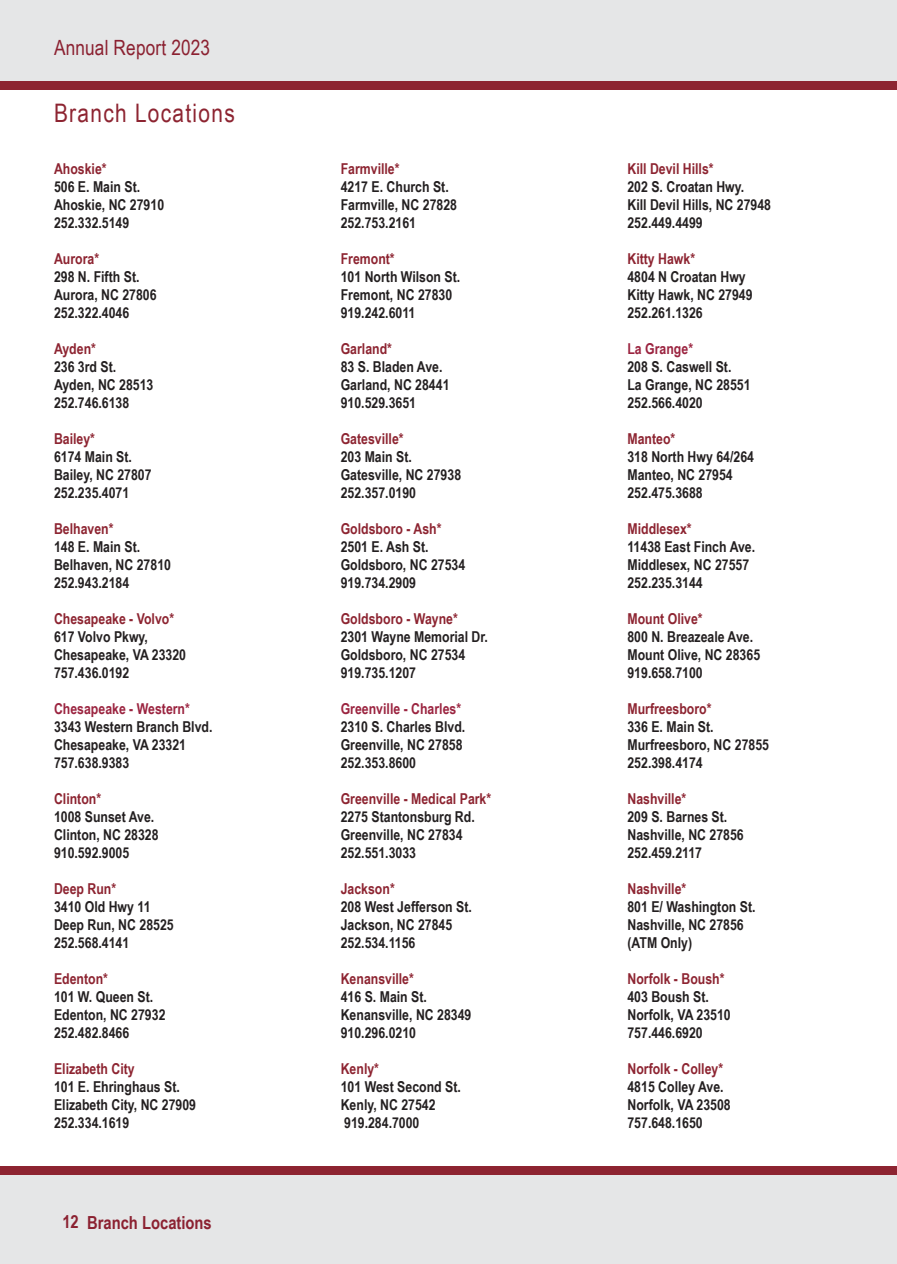
<style>
.page{position:relative;width:897px;height:1264px;background:#fff}
.page>*{position:absolute;margin:0;border:0;box-sizing:border-box;transform-origin:0 0}
.t1{font:25.5px "Arial Narrow";letter-spacing:.05em;color:#8d2431}
.t2{font:21px "Arial Narrow";letter-spacing:.01em;color:#8b2131}
.Chapter{font:700 18px "Arial Narrow";color:#8b2131}
.t3{font:700 15px "Arial Narrow";color:#231f20}
.t4{font:700 15px "Arial Narrow";color:#8d2431}
.t5{font:700 15px "Arial Narrow";color:#9b2440}
</style>
<div class="page">
<div style="left:0;top:0;width:896px;height:81px;background:#e5e6e7"></div>
<div style="left:0;top:1174px;width:896px;height:90px;background:#e5e6e7"></div>
<div style="left:0;top:81px;width:896px;height:9px;background:#8d2431"></div>
<div style="left:0;top:1165px;width:896px;height:9px;background:#8d2431"></div>
<h2 class="t2" style="left:54px;top:33px;width:158px">Annual Report 2023</h2>
<p class="t1" style="left:54px;top:95px;width:182px">Branch Locations</p>
<p class="t4" style="left:54px;top:157px;width:54px">Ahoskie*</p>
<p class="t3" style="left:54px;top:175px;width:88px">506 E. Main St.</p>
<p class="t3" style="left:54px;top:193px;width:112px">Ahoskie, NC 27910</p>
<p class="t3" style="left:54px;top:211px;width:77px">252.332.5149</p>
<p class="t4" style="left:54px;top:247px;width:47px">Aurora*</p>
<p class="t3" style="left:54px;top:265px;width:87px">298 N. Fifth St.</p>
<p class="t3" style="left:54px;top:283px;width:104px">Aurora, NC 27806</p>
<p class="t3" style="left:54px;top:301px;width:77px">252.322.4046</p>
<p class="t4" style="left:54px;top:337px;width:43px">Ayden*</p>
<p class="t3" style="left:54px;top:355px;width:64px">236 3rd St.</p>
<p class="t3" style="left:54px;top:373px;width:101px">Ayden, NC 28513</p>
<p class="t3" style="left:54px;top:391px;width:77px">252.746.6138</p>
<p class="t4" style="left:54px;top:427px;width:43px">Bailey*</p>
<p class="t3" style="left:54px;top:445px;width:79px">6174 Main St.</p>
<p class="t3" style="left:54px;top:463px;width:99px">Bailey, NC 27807</p>
<p class="t3" style="left:54px;top:481px;width:77px">252.235.4071</p>
<p class="t4" style="left:54px;top:517px;width:61px">Belhaven*</p>
<p class="t3" style="left:54px;top:535px;width:88px">148 E. Main St.</p>
<p class="t3" style="left:54px;top:553px;width:118px">Belhaven, NC 27810</p>
<p class="t3" style="left:54px;top:571px;width:77px">252.943.2184</p>
<p class="t4" style="left:54px;top:607px;width:122px">Chesapeake - Volvo*</p>
<p class="t3" style="left:54px;top:625px;width:95px">617 Volvo Pkwy,</p>
<p class="t3" style="left:54px;top:643px;width:133px">Chesapeake, VA 23320</p>
<p class="t3" style="left:54px;top:661px;width:77px">757.436.0192</p>
<p class="t5" style="left:54px;top:697px;width:137px">Chesapeake - Western*</p>
<p class="t3" style="left:54px;top:715px;width:160px">3343 Western Branch Blvd.</p>
<p class="t3" style="left:54px;top:733px;width:133px">Chesapeake, VA 23321</p>
<p class="t3" style="left:54px;top:751px;width:77px">757.638.9383</p>
<p class="t4" style="left:54px;top:787px;width:49px">Clinton*</p>
<p class="t3" style="left:54px;top:805px;width:102px">1008 Sunset Ave.</p>
<p class="t3" style="left:54px;top:823px;width:106px">Clinton, NC 28328</p>
<p class="t3" style="left:54px;top:841px;width:77px">910.592.9005</p>
<p class="t4" style="left:54px;top:877px;width:64px">Deep Run*</p>
<p class="t3" style="left:54px;top:895px;width:98px">3410 Old Hwy 11</p>
<p class="t3" style="left:54px;top:913px;width:121px">Deep Run, NC 28525</p>
<p class="t3" style="left:54px;top:931px;width:77px">252.568.4141</p>
<p class="t4" style="left:54px;top:967px;width:55px">Edenton*</p>
<p class="t3" style="left:54px;top:985px;width:101px">101 W. Queen St.</p>
<p class="t3" style="left:54px;top:1003px;width:113px">Edenton, NC 27932</p>
<p class="t3" style="left:54px;top:1021px;width:77px">252.482.8466</p>
<p class="t4" style="left:54px;top:1057px;width:82px">Elizabeth City</p>
<p class="t3" style="left:54px;top:1075px;width:127px">101 E. Ehringhaus St.</p>
<p class="t3" style="left:54px;top:1093px;width:143px">Elizabeth City, NC 27909</p>
<p class="t3" style="left:54px;top:1111px;width:77px">252.334.1619</p>
<p class="Chapter" style="left:62px;top:1208px;width:18px">12</p>
<p class="Chapter" style="left:87px;top:1208px;width:126px">Branch Locations</p>
<p class="t4" style="left:341px;top:157px;width:60px">Farmville*</p>
<p class="t3" style="left:341px;top:175px;width:110px">4217 E. Church St.</p>
<p class="t3" style="left:341px;top:193px;width:118px">Farmville, NC 27828</p>
<p class="t3" style="left:341px;top:211px;width:77px">252.753.2161</p>
<p class="t4" style="left:341px;top:247px;width:55px">Fremont*</p>
<p class="t3" style="left:341px;top:265px;width:121px">101 North Wilson St.</p>
<p class="t3" style="left:341px;top:283px;width:113px">Fremont, NC 27830</p>
<p class="t3" style="left:341px;top:301px;width:76px">919.242.6011</p>
<p class="t4" style="left:341px;top:337px;width:53px">Garland*</p>
<p class="t3" style="left:341px;top:355px;width:103px">83 S. Bladen Ave.</p>
<p class="t3" style="left:341px;top:373px;width:110px">Garland, NC 28441</p>
<p class="t3" style="left:341px;top:391px;width:77px">910.529.3651</p>
<p class="t4" style="left:341px;top:427px;width:64px">Gatesville*</p>
<p class="t3" style="left:341px;top:445px;width:73px">203 Main St.</p>
<p class="t3" style="left:341px;top:463px;width:122px">Gatesville, NC 27938</p>
<p class="t3" style="left:341px;top:481px;width:77px">252.357.0190</p>
<p class="t4" style="left:341px;top:517px;width:102px">Goldsboro - Ash*</p>
<p class="t3" style="left:341px;top:535px;width:89px">2501 E. Ash St.</p>
<p class="t3" style="left:341px;top:553px;width:126px">Goldsboro, NC 27534</p>
<p class="t3" style="left:341px;top:571px;width:77px">919.734.2909</p>
<p class="t4" style="left:341px;top:607px;width:119px">Goldsboro - Wayne*</p>
<p class="t3" style="left:341px;top:625px;width:149px">2301 Wayne Memorial Dr.</p>
<p class="t3" style="left:341px;top:643px;width:126px">Goldsboro, NC 27534</p>
<p class="t3" style="left:341px;top:661px;width:77px">919.735.1207</p>
<p class="t5" style="left:341px;top:697px;width:122px">Greenville - Charles*</p>
<p class="t3" style="left:341px;top:715px;width:126px">2310 S. Charles Blvd.</p>
<p class="t3" style="left:341px;top:733px;width:123px">Greenville, NC 27858</p>
<p class="t3" style="left:341px;top:751px;width:77px">252.353.8600</p>
<p class="t4" style="left:341px;top:787px;width:152px">Greenville - Medical Park*</p>
<p class="t3" style="left:341px;top:805px;width:135px">2275 Stantonsburg Rd.</p>
<p class="t3" style="left:341px;top:823px;width:123px">Greenville, NC 27834</p>
<p class="t3" style="left:341px;top:841px;width:77px">252.551.3033</p>
<p class="t4" style="left:341px;top:877px;width:56px">Jackson*</p>
<p class="t3" style="left:341px;top:895px;width:133px">208 West Jefferson St.</p>
<p class="t3" style="left:341px;top:913px;width:113px">Jackson, NC 27845</p>
<p class="t3" style="left:341px;top:931px;width:76px">252.534.1156</p>
<p class="t4" style="left:341px;top:967px;width:75px">Kenansville*</p>
<p class="t3" style="left:341px;top:985px;width:88px">416 S. Main St.</p>
<p class="t3" style="left:341px;top:1003px;width:132px">Kenansville, NC 28349</p>
<p class="t3" style="left:341px;top:1021px;width:77px">910.296.0210</p>
<p class="t4" style="left:341px;top:1057px;width:40px">Kenly*</p>
<p class="t3" style="left:341px;top:1075px;width:122px">101 West Second St.</p>
<p class="t3" style="left:341px;top:1093px;width:96px">Kenly, NC 27542</p>
<p class="t3" style="left:344px;top:1111px;width:77px">919.284.7000</p>
<p class="t4" style="left:627px;top:157px;width:88px">Kill Devil Hills*</p>
<p class="t3" style="left:627px;top:175px;width:118px">202 S. Croatan Hwy.</p>
<p class="t3" style="left:627px;top:193px;width:145px">Kill Devil Hills, NC 27948</p>
<p class="t3" style="left:627px;top:211px;width:77px">252.449.4499</p>
<p class="t4" style="left:627px;top:247px;width:69px">Kitty Hawk*</p>
<p class="t3" style="left:627px;top:265px;width:120px">4804 N Croatan Hwy</p>
<p class="t3" style="left:627px;top:283px;width:127px">Kitty Hawk, NC 27949</p>
<p class="t3" style="left:627px;top:301px;width:77px">252.261.1326</p>
<p class="t5" style="left:627px;top:337px;width:67px">La Grange*</p>
<p class="t3" style="left:627px;top:355px;width:105px">208 S. Caswell St.</p>
<p class="t3" style="left:627px;top:373px;width:125px">La Grange, NC 28551</p>
<p class="t3" style="left:627px;top:391px;width:77px">252.566.4020</p>
<p class="t4" style="left:627px;top:427px;width:49px">Manteo*</p>
<p class="t3" style="left:627px;top:445px;width:128px">318 North Hwy 64/264</p>
<p class="t3" style="left:627px;top:463px;width:107px">Manteo, NC 27954</p>
<p class="t3" style="left:627px;top:481px;width:77px">252.475.3688</p>
<p class="t4" style="left:627px;top:517px;width:66px">Middlesex*</p>
<p class="t3" style="left:627px;top:535px;width:129px">11438 East Finch Ave.</p>
<p class="t3" style="left:627px;top:553px;width:123px">Middlesex, NC 27557</p>
<p class="t3" style="left:627px;top:571px;width:77px">252.235.3144</p>
<p class="t4" style="left:627px;top:607px;width:77px">Mount Olive*</p>
<p class="t3" style="left:627px;top:625px;width:127px">800 N. Breazeale Ave.</p>
<p class="t3" style="left:627px;top:643px;width:134px">Mount Olive, NC 28365</p>
<p class="t3" style="left:627px;top:661px;width:77px">919.658.7100</p>
<p class="t4" style="left:627px;top:697px;width:86px">Murfreesboro*</p>
<p class="t3" style="left:627px;top:715px;width:88px">336 E. Main St.</p>
<p class="t3" style="left:627px;top:733px;width:143px">Murfreesboro, NC 27855</p>
<p class="t3" style="left:627px;top:751px;width:77px">252.398.4174</p>
<p class="t4" style="left:627px;top:787px;width:60px">Nashville*</p>
<p class="t3" style="left:627px;top:805px;width:101px">209 S. Barnes St.</p>
<p class="t3" style="left:627px;top:823px;width:118px">Nashville, NC 27856</p>
<p class="t3" style="left:627px;top:841px;width:76px">252.459.2117</p>
<p class="t4" style="left:627px;top:877px;width:60px">Nashville*</p>
<p class="t3" style="left:627px;top:895px;width:130px">801 E/ Washington St.</p>
<p class="t3" style="left:627px;top:913px;width:118px">Nashville, NC 27856</p>
<p class="t3" style="left:627px;top:931px;width:66px">(ATM Only)</p>
<p class="t4" style="left:627px;top:967px;width:99px">Norfolk - Boush*</p>
<p class="t3" style="left:627px;top:985px;width:83px">403 Boush St.</p>
<p class="t3" style="left:627px;top:1003px;width:105px">Norfolk, VA 23510</p>
<p class="t3" style="left:627px;top:1021px;width:77px">757.446.6920</p>
<p class="t4" style="left:627px;top:1057px;width:97px">Norfolk - Colley*</p>
<p class="t3" style="left:627px;top:1075px;width:98px">4815 Colley Ave.</p>
<p class="t3" style="left:627px;top:1093px;width:105px">Norfolk, VA 23508</p>
<p class="t3" style="left:627px;top:1111px;width:77px">757.648.1650</p>
</div>
